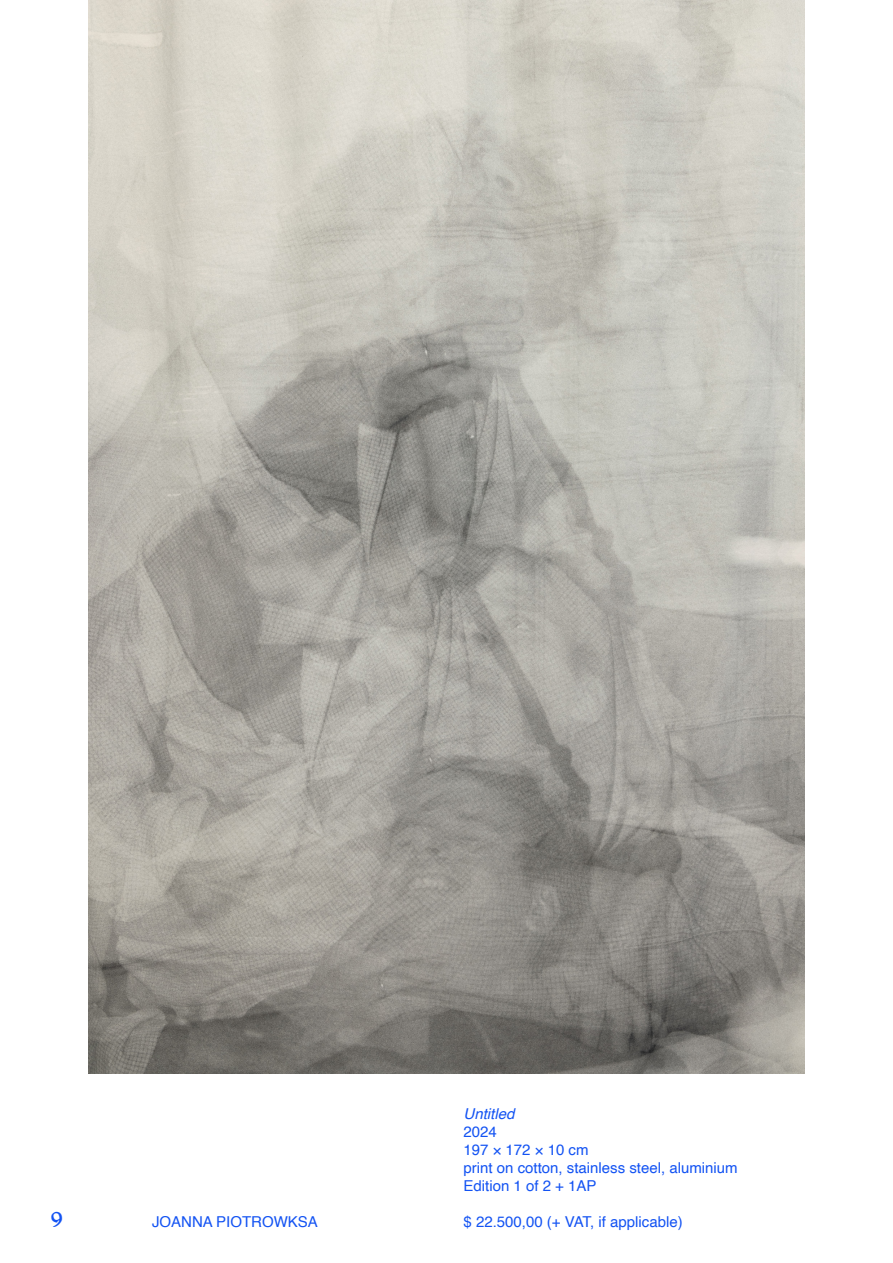
<style>
.page{position:relative;width:893px;height:1263px;background:#fff}
.page>*{position:absolute;margin:0;border:0;box-sizing:border-box;transform-origin:0 0}
.t1{font:18px "Bolton";color:#1353f3}
.t2{font:15px "Helvetica";color:#1353f3}
.t3{font:italic 15px "Helvetica";color:#1353f3}
</style>
<div class="page">
<img style="left:89px;top:0;width:715px;height:1073px">
<p class="t3" style="left:463px;top:1102px;width:52px">Untitled</p>
<p class="t2" style="left:463px;top:1120px;width:35px">2024</p>
<p class="t2" style="left:463px;top:1138px;width:127px">197 × 172 × 10 cm</p>
<p class="t2" style="left:463px;top:1156px;width:276px">print on cotton, stainless steel, aluminium</p>
<p class="t2" style="left:463px;top:1174px;width:135px">Edition 1 of 2 + 1AP</p>
<p class="t1" style="left:51px;top:1205px;width:13px">9</p>
<p class="t2" style="left:152px;top:1210px;width:167px">JOANNA PIOTROWKSA</p>
<p class="t2" style="left:463px;top:1210px;width:221px">$ 22.500,00 (+ VAT, if applicable)</p>
</div>
